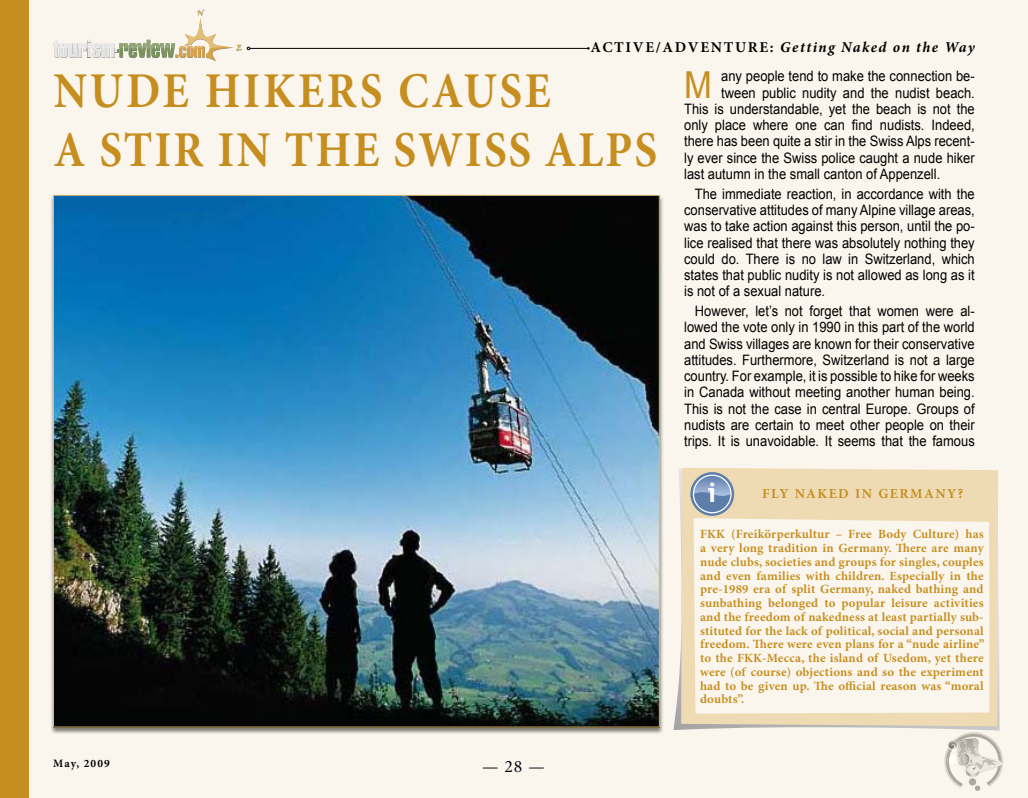
<style>
.page{position:relative;width:1028px;height:798px;background:#fff}
.page>*{position:absolute;margin:0;border:0;box-sizing:border-box;transform-origin:0 0}
.t1{font:700 50px/58.8px "Minion Pro";letter-spacing:.04em;color:#c58e1f;scale:.9 1}
.t2{font:37.12px "Arial";color:#c58e1f;scale:.9 1}
.t3{font:700 27px "Trebuchet MS";color:#fff;scale:1.11 1}
.t4{font:17.5px "Minion Pro";color:#000}
.t5{font:italic 700 15px "Minion Pro";letter-spacing:.095em;color:#000}
.t6{font:700 15px "Minion Pro";letter-spacing:.11em;color:#000}
.t7{font:14.38px/16.2px "Arial";color:#000;text-align:justify;scale:.9 1}
.t8{font:700 13.75px "Minion Pro";color:#c58e1f}
.t9{font:700 12.5px/13.8px "Minion Pro";letter-spacing:.015em;color:#c58e1f;text-align:justify}
.t10{font:700 11.25px "Minion Pro";letter-spacing:.1em;color:#000}
.s1{font-style:normal}
</style>
<div class="page">
<div style="left:0;top:0;width:1028px;height:797px;background:#fbf6ed"></div>
<svg style="left:483px;top:767px;width:15px;height:1px"></svg>
<svg style="left:505px;top:760px;width:17px;height:12px"></svg>
<svg style="left:529px;top:767px;width:15px;height:1px"></svg>
<hr style="left:250px;top:48px;width:338px;height:1px;background:#000">
<svg style="left:53px;top:9px;width:197px;height:52px"></svg>
<div style="left:0;top:0;width:28px;height:797px;background:#c58e1f"></div>
<div style="left:49px;top:195px;width:614px;height:539px;background:#000;opacity:.5"></div>
<img style="left:55px;top:197px;width:602px;height:528px">
<svg style="left:640px;top:397px;width:355px;height:394px"></svg>
<svg style="left:662px;top:452px;width:341px;height:330px"></svg>
<svg style="left:690px;top:472px;width:44px;height:43px"></svg>
<svg style="left:693px;top:474px;width:38px;height:39px"></svg>
<p class="t6" style="left:590px;top:38px;width:122px">Active/Advent</p>
<p class="t5" style="left:735px;top:37px;width:242px"><span class="s1">ure :</span> Getting Naked on the Way</p>
<h1 class="t1" style="left:53px;top:63px;width:672px">NUDE HIKERS CAUSE<br>A STIR IN THE SWISS ALPS</h1>
<p class="t10" style="left:53px;top:756px;width:58px">May, 2009</p>
<p class="t4" style="left:482px;top:755px;width:64px">— 28 —</p>
<h2 class="t2" style="left:684px;top:60px;width:32px">M</h2>
<p class="t7" style="left:721px;top:68px;width:283px">any people tend to make the connection be-</p>
<p class="t7" style="left:721px;top:85px;width:283px">tween public nudity and the nudist beach.</p>
<p class="t7" style="left:684px;top:101px;width:324px">This is understandable, yet the beach is not the</p>
<p class="t7" style="left:684px;top:117px;width:324px">only place where one can find nudists. Indeed,</p>
<p class="t7" style="left:684px;top:133px;width:324px">there has been quite a stir in the Swiss Alps recent-</p>
<p class="t7" style="left:684px;top:150px;width:324px">ly ever since the Swiss police caught a nude hiker</p>
<p class="t7" style="left:684px;top:166px;width:286px">last autumn in the small canton of Appenzell.</p>
<p class="t7" style="left:684px;top:186px;width:324px;text-indent:11px">The immediate reaction, in accordance with the conservative attitudes of many Alpine village areas, was to take action against this person, until the po&shy;lice realised that there was absolutely nothing they could do. There is no law in Switzerland, which states that public nudity is not allowed as long as it is not of a sexual nature.</p>
<p class="t7" style="left:684px;top:303px;width:324px;text-indent:11px">However, let’s not forget that women were al&shy;lowed the vote only in 1990 in this part of the world and Swiss villages are known for their conservative attitudes. Furthermore, Switzerland is not a large country. For example, it is possible to hike for weeks in Canada without meeting another human being.<br>This is not the case in central Europe. Groups of nudists are certain to meet other people on their trips. It is unavoidable. It seems that the famous</p>
<h3 class="t3" style="left:707px;top:475px;width:10px">i</h3>
<p class="t8" style="left:762px;top:484px;width:56px">Fly Naked</p>
<p class="t8" style="left:855px;top:484px;width:47px">in Germany</p>
<p class="t8" style="left:958px;top:484px;width:7px">?</p>
<p class="t9" style="left:700px;top:527px;width:286px">FKK (Freikörperkultur – Free Body Culture) has a very long tradition in Germany. There are many nude clubs, societies and groups for singles, couples and even families with children. Especially in the pre-1989 era of split Germany, naked bathing and sunbathing belonged to popular leisure activities and the freedom of nakedness at least partially sub&shy;stituted for the lack of political, social and personal freedom. There were even plans for a “nude airline” to the FKK-Mecca, the island of Usedom, yet there were (of course) objections and so the experiment had to be given up. The official reason was “moral doubts”.</p>
</div>
